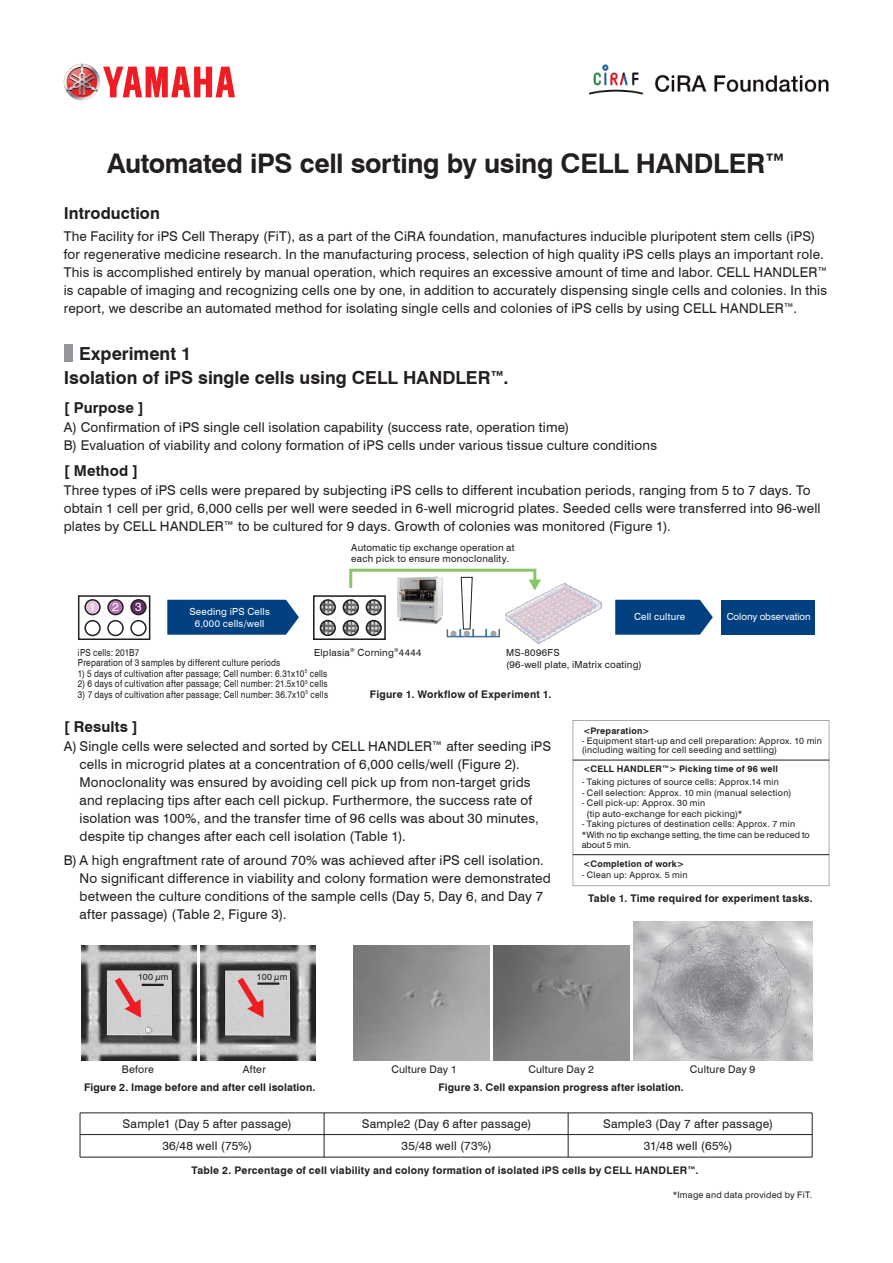
<style>
.page{position:relative;width:893px;height:1263px;background:#fff}
.page>*{position:absolute;margin:0;border:0;box-sizing:border-box;transform-origin:0 0}
.t1{font:700 27px "Swiss 721 BT";letter-spacing:-.01em;color:#231f20}
.t2{font:700 18px/24px "Swiss 721 BT";color:#231f20}
.t3{font:700 16.5px "Swiss 721 BT";letter-spacing:.005em;color:#231f20}
.t4{font:700 15px "Swiss 721 BT";letter-spacing:.005em;color:#231f20}
.t5{font:13.5px/18px "Swiss 721 BT";letter-spacing:.015em;color:#231f20}
.t6{font:12px/21.8px "Swiss 721 BT";letter-spacing:.015em;color:#231f20;text-align:center}
.t7{font:12px "Swiss 721 BT";color:#fff}
.t8{font:700 10.5px "Swiss 721 BT";letter-spacing:.015em;color:#231f20}
.t9{font:10.5px "Swiss 721 BT";letter-spacing:.02em;color:#231f20}
.t10{font:9.75px/10.5px "Swiss 721 BT";letter-spacing:.025em;color:#231f20;scale:.85 1}
.t11{font:9.75px/12px "Swiss 721 BT";letter-spacing:.025em;color:#231f20}
.t12{font:9.75px/12px "Swiss 721 BT";letter-spacing:.02em;color:#fff;text-align:center}
.t13{font:9.75px "Swiss 721 BT";color:#fff}
.t14{font:9px/9px "Swiss 721 BT";letter-spacing:.025em;color:#231f20}
.t15{font:9px/10.5px "Swiss 721 BT";letter-spacing:.005em;color:#231f20}
.t16{font:700 9px "Swiss 721 BT";letter-spacing:.025em;color:#231f20}
</style>
<div class="page">
<img style="left:64px;top:64px;width:36px;height:36px;border-radius:18px">
<svg style="left:103px;top:67px;width:132px;height:30px"></svg>
<div style="left:78px;top:595px;width:72px;height:45px;border:2px solid #231f20"></div>
<div style="left:85px;top:600px;width:15px;height:15px;background:#e4c2db;border-radius:50%"></div>
<div style="left:84px;top:599px;width:17px;height:16px;border:2px solid #231f20;border-radius:50%"></div>
<div style="left:108px;top:600px;width:15px;height:15px;background:#b677b2;border-radius:50%"></div>
<div style="left:107px;top:599px;width:17px;height:16px;border:2px solid #231f20;border-radius:50%"></div>
<div style="left:131px;top:600px;width:15px;height:15px;background:#622e65;border-radius:50%"></div>
<div style="left:130px;top:599px;width:17px;height:16px;border:2px solid #231f20;border-radius:50%"></div>
<div style="left:84px;top:620px;width:17px;height:16px;border:2px solid #231f20;border-radius:50%"></div>
<div style="left:107px;top:620px;width:17px;height:16px;border:2px solid #231f20;border-radius:50%"></div>
<div style="left:130px;top:620px;width:17px;height:16px;border:2px solid #231f20;border-radius:50%"></div>
<svg style="left:167px;top:600px;width:132px;height:35px;background:#104b88"></svg>
<svg style="left:621px;top:600px;width:92px;height:35px;background:#154f8b"></svg>
<div style="left:722px;top:600px;width:93px;height:35px;background:#014081"></div>
<div style="left:313px;top:595px;width:73px;height:45px;border:2px solid #231f20"></div>
<img style="left:320px;top:600px;width:15px;height:15px;border-radius:7px">
<div style="left:320px;top:599px;width:16px;height:16px;border:2px solid #231f20;border-radius:50%"></div>
<img style="left:343px;top:600px;width:15px;height:15px;border-radius:7px">
<div style="left:343px;top:599px;width:16px;height:16px;border:2px solid #231f20;border-radius:50%"></div>
<img style="left:320px;top:621px;width:15px;height:14px;border-radius:7px">
<div style="left:320px;top:620px;width:16px;height:16px;border:2px solid #231f20;border-radius:50%"></div>
<img style="left:343px;top:621px;width:15px;height:14px;border-radius:7px">
<div style="left:343px;top:620px;width:16px;height:16px;border:2px solid #231f20;border-radius:50%"></div>
<svg style="left:348px;top:568px;width:193px;height:69px"></svg>
<img style="left:505px;top:583px;width:116px;height:60px">
<svg style="left:573px;top:720px;width:256px;height:166px"></svg>
<hr style="left:573px;top:760px;width:256px;height:1px;background:#231f20">
<hr style="left:573px;top:854px;width:256px;height:1px;background:#231f20">
<img style="left:589px;top:64px;width:240px;height:31px">
<img style="left:82px;top:946px;width:114px;height:115px">
<hr style="left:142px;top:984px;width:22px;height:2px;background:#231f20">
<svg style="left:109px;top:971px;width:33px;height:47px;background:#d6aaac"></svg>
<img style="left:201px;top:946px;width:114px;height:115px">
<hr style="left:257px;top:982px;width:22px;height:3px;background:#231f20">
<svg style="left:232px;top:971px;width:33px;height:47px;background:#d4a9aa"></svg>
<hr style="left:80px;top:1112px;width:732px;height:1px;background:#231f20">
<hr style="left:80px;top:1134px;width:732px;height:1px;background:#231f20">
<hr style="left:80px;top:1157px;width:732px;height:1px;background:#231f20">
<hr style="left:80px;top:1113px;width:1px;height:44px;background:#231f20">
<hr style="left:812px;top:1113px;width:1px;height:44px;background:#231f20">
<hr style="left:324px;top:1113px;width:1px;height:44px;background:#231f20">
<hr style="left:568px;top:1113px;width:1px;height:44px;background:#231f20">
<img style="left:633px;top:921px;width:179px;height:140px">
<img style="left:353px;top:946px;width:136px;height:115px">
<img style="left:493px;top:946px;width:136px;height:115px">
<div style="left:64px;top:344px;width:8px;height:17px;background:#939598"></div>
<h1 class="t1" style="left:107px;top:147px;width:681px">Automated iPS cell sorting by using CELL HANDLER™</h1>
<p class="t3" style="left:64px;top:203px;width:98px">Introduction</p>
<p class="t5" style="left:64px;top:227px;width:766px">The Facility for iPS Cell Therapy (FiT), as a part of the CiRA foundation, manufactures inducible pluripotent stem cells (iPS) for regenerative medicine research. In the manufacturing process, selection of high quality iPS cells plays an important role.<br>This is accomplished entirely by manual operation, which requires an excessive amount of time and labor. CELL HANDLER™ is capable of imaging and recognizing cells one by one, in addition to accurately dispensing single cells and colonies. In this report, we describe an automated method for isolating single cells and colonies of iPS cells by using CELL HANDLER™.</p>
<h2 class="t2" style="left:64px;top:341px;width:446px;text-indent:15px">Experiment 1<br>Isolation of iPS single cells using CELL HANDLER™.</h2>
<p class="t4" style="left:64px;top:398px;width:82px">[ Purpose ]</p>
<p class="t5" style="left:64px;top:418px;width:595px">A) Confirmation of iPS single cell isolation capability (success rate, operation time)<br>B) Evaluation of viability and colony formation of iPS cells under various tissue culture conditions</p>
<p class="t4" style="left:64px;top:461px;width:76px">[ Method ]</p>
<p class="t5" style="left:64px;top:481px;width:758px">Three types of iPS cells were prepared by subjecting iPS cells to different incubation periods, ranging from 5 to 7 days. To obtain 1 cell per grid, 6,000 cells per well were seeded in 6-well microgrid plates. Seeded cells were transferred into 96-well plates by CELL HANDLER™ to be cultured for 9 days. Growth of colonies was monitored (Figure 1).</p>
<p class="t7" style="left:89px;top:600px;width:8px">1</p>
<p class="t7" style="left:112px;top:600px;width:8px">2</p>
<p class="t7" style="left:135px;top:600px;width:8px">3</p>
<p class="t11" style="left:351px;top:543px;width:165px;line-height:10.5px">Automatic tip exchange operation at each pick to ensure monoclonality.</p>
<p class="t12" style="left:189px;top:606px;width:82px">Seeding iPS Cells<br>6,000 cells/well</p>
<p class="t12" style="left:634px;top:611px;width:53px">Cell culture</p>
<p class="t13" style="left:727px;top:611px;width:86px">Colony observation</p>
<p class="t11" style="left:314px;top:646px;width:109px">Elplasia<sup>®</sup> Corning<sup>®</sup>4444</p>
<p class="t11" style="left:506px;top:646px;width:137px">MS-8096FS<br>(96-well plate, iMatrix coating)</p>
<p class="t10" style="left:78px;top:647px;width:240px">iPS cells: 201B7<br>Preparation of 3 samples by different culture periods</p>
<p class="t10" style="left:78px;top:668px;width:295px">1) 5 days of cultivation after passage; Cell number: 6.31x10<sup>5</sup> cells</p>
<p class="t10" style="left:78px;top:678px;width:295px">2) 6 days of cultivation after passage; Cell number: 21.5x10<sup>5</sup> cells</p>
<p class="t10" style="left:78px;top:689px;width:296px">3) 7 days of cultivation after passage; Cell number: 36.7x10<sup>5</sup> cells</p>
<p class="t8" style="left:370px;top:688px;width:183px">Figure 1. Workflow of Experiment 1.</p>
<p class="t4" style="left:64px;top:718px;width:76px">[ Results ]</p>
<p class="t5" style="left:80px;top:737px;width:473px;text-indent:-16px">A) Single cells were selected and sorted by CELL HANDLER™ after seeding iPS cells in microgrid plates at a concentration of 6,000 cells/well (Figure 2).<br>Monoclonality was ensured by avoiding cell pick up from non-target grids and replacing tips after each cell pickup. Furthermore, the success rate of isolation was 100%, and the transfer time of 96 cells was about 30 minutes, despite tip changes after each cell isolation (Table 1).</p>
<p class="t5" style="left:80px;top:851px;width:473px;text-indent:-16px">B) A high engraftment rate of around 70% was achieved after iPS cell isolation.<br>No significant difference in viability and colony formation were demonstrated between the culture conditions of the sample cells (Day 5, Day 6, and Day 7 after passage) (Table 2, Figure 3).</p>
<p class="t14" style="left:138px;top:972px;width:32px">100 µm</p>
<p class="t14" style="left:257px;top:972px;width:32px">100 µm</p>
<p class="t16" style="left:583px;top:725px;width:68px">&lt;Preparation&gt;</p>
<p class="t14" style="left:582px;top:737px;width:242px">- Equipment start-up and cell preparation: Approx. 10 min (including waiting for cell seeding and settling)</p>
<p class="t16" style="left:583px;top:764px;width:196px">&lt;CELL HANDLER™&gt; Picking time of 96 well</p>
<p class="t14" style="left:582px;top:778px;width:199px">- Taking pictures of source cells: Approx.14 min</p>
<p class="t14" style="left:582px;top:788px;width:211px">- Cell selection: Approx. 10 min (manual selection)</p>
<p class="t14" style="left:587px;top:798px;width:157px;line-height:10.5px;text-indent:-5px">- Cell pick-up: Approx. 30 min<br>(tip auto-exchange for each picking)*</p>
<p class="t15" style="left:582px;top:819px;width:230px">- Taking pictures of destination cells: Approx. 7 min *With no tip exchange setting, the time can be reduced to about 5 min.</p>
<p class="t16" style="left:583px;top:858px;width:103px">&lt;Completion of work&gt;</p>
<p class="t14" style="left:582px;top:870px;width:107px">- Clean up: Approx. 5 min</p>
<p class="t8" style="left:588px;top:891px;width:226px">Table 1. Time required for experiment tasks.</p>
<p class="t9" style="left:122px;top:1063px;width:33px">Before</p>
<p class="t9" style="left:243px;top:1063px;width:24px">After</p>
<p class="t9" style="left:391px;top:1063px;width:67px">Culture Day 1</p>
<p class="t9" style="left:528px;top:1063px;width:67px">Culture Day 2</p>
<p class="t9" style="left:690px;top:1063px;width:67px">Culture Day 9</p>
<p class="t8" style="left:84px;top:1081px;width:233px">Figure 2. Image before and after cell isolation.</p>
<p class="t8" style="left:438px;top:1081px;width:247px">Figure 3. Cell expansion progress after isolation.</p>
<p class="t6" style="left:123px;top:1113px;width:171px">Sample1 (Day 5 after passage)<br>36/48 well (75%)</p>
<p class="t6" style="left:362px;top:1113px;width:171px">Sample2 (Day 6 after passage)<br>35/48 well (73%)</p>
<p class="t6" style="left:603px;top:1113px;width:171px">Sample3 (Day 7 after passage)<br>31/48 well (65%)</p>
<p class="t8" style="left:192px;top:1164px;width:508px">Table 2. Percentage of cell viability and colony formation of isolated iPS cells by CELL HANDLER™.</p>
<p class="t14" style="left:673px;top:1190px;width:141px">*Image and data provided by FiT.</p>
</div>
